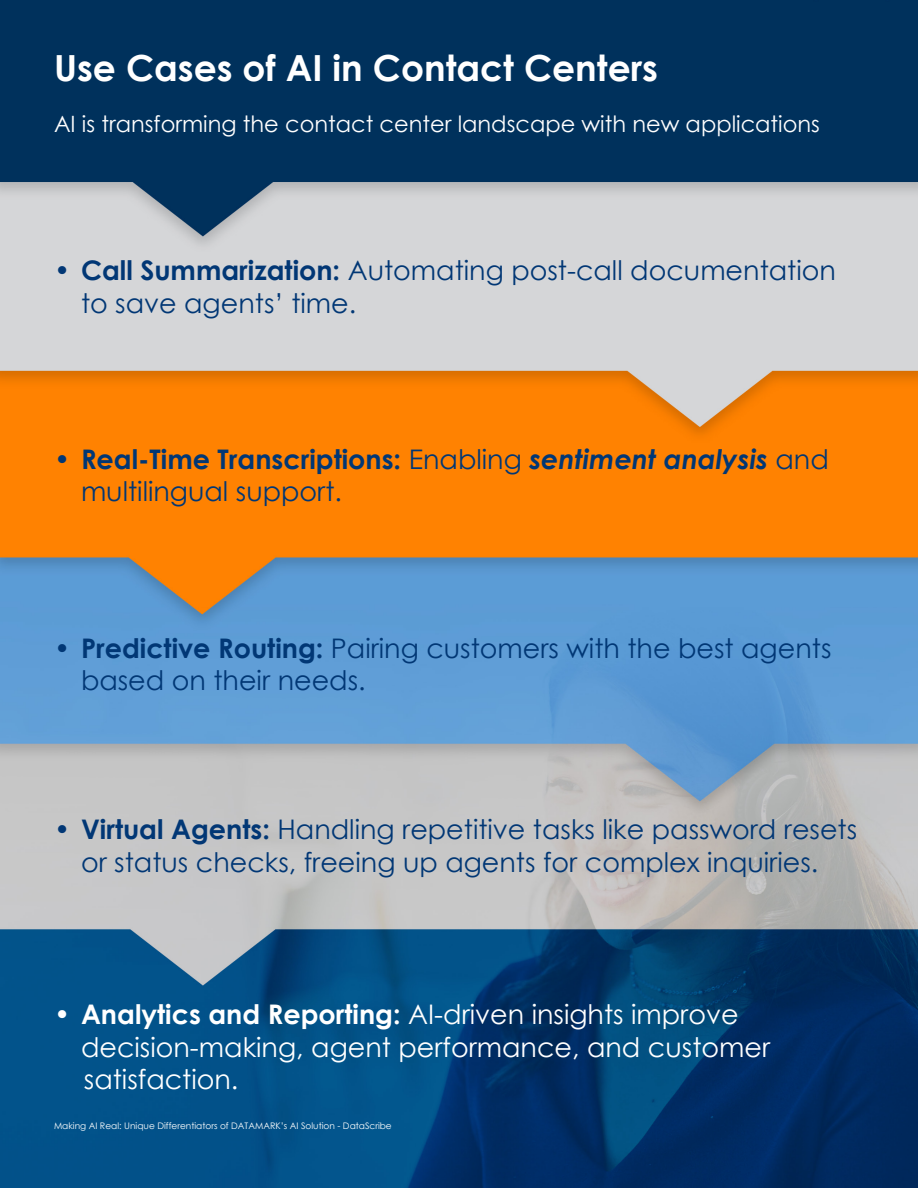
<style>
.page{position:relative;width:918px;height:1188px;background:#fff}
.page>*{position:absolute;margin:0;border:0;box-sizing:border-box;transform-origin:0 0}
.t1{font:700 36px "Century Gothic";color:#fff}
.t2{font:27px/32.4px "Century Gothic";color:#013775}
.t3{font:27px/32.4px "Century Gothic";color:#fff}
.t4{font:22.5px "Century Gothic";color:#fff}
.t5{font:9px "Century Gothic";color:#fff}
.s1{font-weight:700}
.s2{font-weight:700;font-style:italic}
</style>
<div class="page">
<img style="left:0;top:0;width:918px;height:1188px">
<p class="t1" style="left:54px;top:41px;width:606px">Use Cases of AI in Contact Centers</p>
<p class="t4" style="left:54px;top:108px;width:767px">AI is transforming the contact center landscape with new applications</p>
<p class="t2" style="left:81px;top:254px;width:756px;text-indent:-27px"><span class="s1">• Call Summarization:</span> Automating post-call documentation to save agents’ time.</p>
<p class="t2" style="left:81px;top:443px;width:749px;text-indent:-27px"><span class="s1">• Real-Time Transcriptions:</span> Enabling <span class="s2">sentiment analysis</span> and multilingual support.</p>
<p class="t2" style="left:81px;top:631px;width:752px;text-indent:-27px"><span class="s1">• Predictive Routing:</span> Pairing customers with the best agents based on their needs.</p>
<p class="t2" style="left:54px;top:813px;width:805px;text-align:center"><span class="s1">• Virtual Agents:</span> Handling repetitive tasks like password resets or status checks, freeing up agents for complex inquiries.</p>
<p class="t3" style="left:81px;top:998px;width:691px;text-indent:-27px"><span class="s1">• Analytics and Reporting:</span> AI-driven insights improve decision-making, agent performance, and customer</p>
<p class="t3" style="left:84px;top:1063px;width:156px">satisfaction.</p>
<p class="t5" style="left:54px;top:1119px;width:339px">Making AI Real: Unique Differentiators of DATAMARK’s AI Solution - DataScribe</p>
</div>
